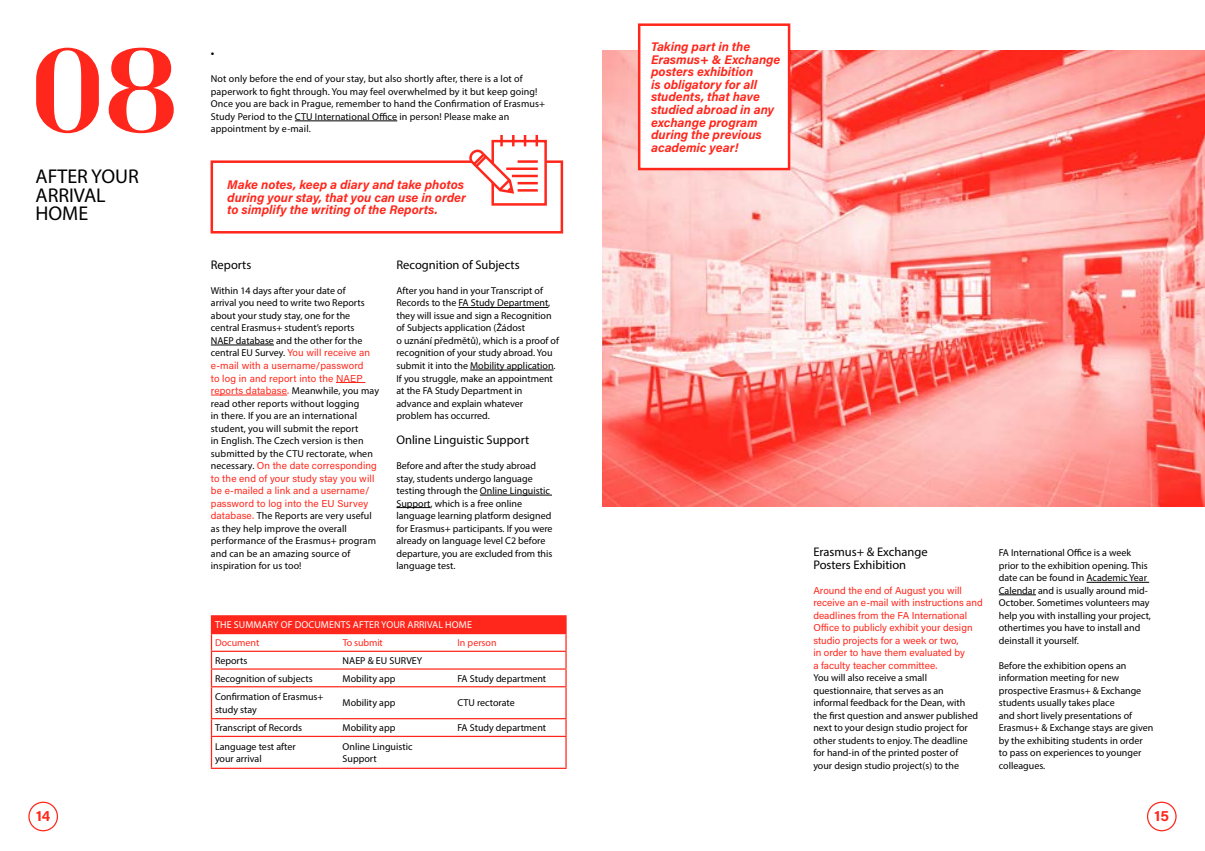
<style>
.page{position:relative;width:1205px;height:851px;background:#fff}
.page>*{position:absolute;margin:0;border:0;box-sizing:border-box;transform-origin:0 0}
.t1{font:700 127.5px "Athens";color:#ff271c}
.t2{font:20px/18.8px "Myriad Pro";color:#000}
.t3{font:700 14.38px "Acumin Pro";color:#ff271c}
.t4{font:italic 700 12.5px/12.5px "Acumin Pro";color:#ff271c}
.t5{font:12.5px/12.5px "Myriad Pro";color:#000}
.t6{font:10px/12.5px "Myriad Pro";color:#000}
.t7{font:10px/12.5px "Acumin Pro";letter-spacing:.005em;color:#ff271c}
.t8{font:10px "Myriad Pro";letter-spacing:.01em;color:#fff}
.t9{font:10px "Myriad Pro";color:#ff271c}
.s1{font-family:"Acumin Pro";color:#ff271c}
.s2{font-family:"Myriad Pro";color:#000}
</style>
<div class="page">
<img style="left:602px;top:50px;width:603px;height:456px">
<div style="left:28px;top:801px;width:30px;height:30px;border:1px solid #ff271c;border-radius:50%"></div>
<div style="left:1147px;top:801px;width:29px;height:30px;border:1px solid #ff271c;border-radius:50%"></div>
<hr style="left:295px;top:121px;width:102px;height:1px;background:#000">
<hr style="left:211px;top:344px;width:63px;height:1px;background:#000">
<svg style="left:336px;top:382px;width:29px;height:1px"></svg>
<hr style="left:211px;top:394px;width:76px;height:1px;background:#ff271c">
<hr style="left:458px;top:307px;width:90px;height:1px;background:#000">
<hr style="left:470px;top:369px;width:84px;height:1px;background:#000">
<hr style="left:480px;top:494px;width:72px;height:1px;background:#000">
<hr style="left:396px;top:507px;width:34px;height:1px;background:#000">
<div style="left:211px;top:615px;width:355px;height:18px;background:#ff271c"></div>
<hr style="left:454px;top:615px;width:113px;height:1px;background:#ff271c">
<svg style="left:211px;top:634px;width:1px;height:52px"></svg>
<hr style="left:211px;top:686px;width:128px;height:1px;background:#ff271c">
<hr style="left:211px;top:687px;width:1px;height:31px;background:#ff271c">
<hr style="left:339px;top:686px;width:115px;height:1px;background:#ff271c">
<hr style="left:454px;top:686px;width:113px;height:1px;background:#ff271c">
<hr style="left:211px;top:718px;width:128px;height:1px;background:#ff271c">
<svg style="left:211px;top:719px;width:1px;height:16px"></svg>
<hr style="left:339px;top:718px;width:115px;height:1px;background:#ff271c">
<hr style="left:454px;top:718px;width:113px;height:1px;background:#ff271c">
<hr style="left:211px;top:735px;width:128px;height:2px;background:#ff271c">
<hr style="left:211px;top:737px;width:1px;height:30px;background:#ff271c">
<hr style="left:339px;top:735px;width:115px;height:2px;background:#ff271c">
<hr style="left:454px;top:735px;width:113px;height:2px;background:#ff271c">
<hr style="left:211px;top:767px;width:128px;height:1px;background:#ff271c">
<hr style="left:339px;top:767px;width:115px;height:1px;background:#ff271c">
<hr style="left:454px;top:767px;width:113px;height:1px;background:#ff271c">
<hr style="left:211px;top:633px;width:128px;height:1px;background:#ff271c">
<hr style="left:339px;top:633px;width:115px;height:1px;background:#ff271c">
<hr style="left:454px;top:633px;width:113px;height:1px;background:#ff271c">
<hr style="left:211px;top:650px;width:128px;height:1px;background:#ff271c">
<hr style="left:339px;top:650px;width:115px;height:1px;background:#ff271c">
<hr style="left:454px;top:650px;width:113px;height:1px;background:#ff271c">
<hr style="left:211px;top:668px;width:128px;height:1px;background:#ff271c">
<hr style="left:339px;top:668px;width:115px;height:1px;background:#ff271c">
<hr style="left:454px;top:668px;width:113px;height:1px;background:#ff271c">
<svg style="left:565px;top:616px;width:2px;height:70px"></svg>
<hr style="left:565px;top:687px;width:2px;height:31px;background:#ff271c">
<svg style="left:565px;top:719px;width:2px;height:16px"></svg>
<hr style="left:565px;top:737px;width:2px;height:30px;background:#ff271c">
<hr style="left:1086px;top:582px;width:63px;height:1px;background:#000">
<hr style="left:999px;top:594px;width:37px;height:1px;background:#000">
<div style="left:639px;top:25px;width:150px;height:144px;background:#fff"></div>
<div style="left:638px;top:23px;width:152px;height:147px;border:2px solid #ff271c"></div>
<div style="left:211px;top:160px;width:352px;height:73px;border:2px solid #ff271c"></div>
<div style="left:491px;top:140px;width:56px;height:66px;background:#fff;border:2px solid #ff271c"></div>
<svg style="left:535px;top:135px;width:3px;height:11px"></svg>
<svg style="left:524px;top:135px;width:2px;height:11px"></svg>
<svg style="left:466px;top:135px;width:50px;height:60px"></svg>
<hr style="left:517px;top:160px;width:21px;height:3px;background:#ff271c">
<hr style="left:517px;top:182px;width:21px;height:2px;background:#ff271c">
<hr style="left:517px;top:189px;width:21px;height:3px;background:#ff271c">
<hr style="left:506px;top:167px;width:32px;height:3px;background:#ff271c">
<hr style="left:512px;top:175px;width:26px;height:2px;background:#ff271c">
<h1 class="t1" style="left:26px;top:2px;width:159px">08</h1>
<h2 class="t2" style="left:35px;top:166px;width:105px">AFTER YOUR<br>ARRIVAL<br>HOME</h2>
<p class="t5" style="left:211px;top:47px;width:5px">•</p>
<p class="t6" style="left:211px;top:73px;width:336px">Not only before the end of your stay, but also shortly after, there is a lot of paperwork to fight through. You may feel overwhelmed by it but keep going!<br>Once you are back in Prague, remember to hand the Confirmation of Erasmus+ Study Period to the CTU International Office in person! Please make an</p>
<p class="t6" style="left:211px;top:123px;width:101px">appointment by e-mail.</p>
<p class="t4" style="left:227px;top:178px;width:240px">Make notes, keep a diary and take photos during your stay, that you can use in order to simplify the writing of the Reports.</p>
<p class="t5" style="left:211px;top:258px;width:42px">Reports</p>
<p class="t6" style="left:211px;top:284px;width:161px">Within 14 days after your date of arrival you need to write two Reports about your study stay, one for the central Erasmus+ student’s reports NAEP database and the other for the central EU Survey. <span class="s1">You will receive an</span></p>
<p class="t7" style="left:211px;top:359px;width:170px">e-mail with a username/password<br>to log in and report into the NAEP reports database. <span class="s2">Meanwhile, you may</span></p>
<p class="t6" style="left:211px;top:396px;width:164px">read other reports without logging<br>in there. If you are an international student, you will submit the report<br>in English. The Czech version is then submitted by the CTU rectorate, when</p>
<p class="t7" style="left:211px;top:459px;width:168px"><span class="s2">necessary.</span> On the date corresponding to the end of your study stay you will be e-mailed a link and a username/ password to log into the EU Survey</p>
<p class="t6" style="left:211px;top:509px;width:167px"><span class="s1">database.</span> The Reports are very useful as they help improve the overall performance of the Erasmus+ program and can be an amazing source of inspiration for us too!</p>
<p class="t5" style="left:396px;top:258px;width:125px">Recognition of Subjects</p>
<p class="t6" style="left:396px;top:284px;width:164px">After you hand in your Transcript of Records to the FA Study Department, they will issue and sign a Recognition of Subjects application (Žádost<br>o uznání předmětů), which is a proof of recognition of your study abroad. You submit it into the Mobility application.<br>If you struggle, make an appointment at the FA Study Department in advance and explain whatever problem has occurred.</p>
<p class="t5" style="left:396px;top:433px;width:134px">Online Linguistic Support</p>
<p class="t6" style="left:396px;top:459px;width:158px">Before and after the study abroad stay, students undergo language testing through the Online Linguistic Support, which is a free online language learning platform designed for Erasmus+ participants. If you were already on language level C2 before departure, you are excluded from this language test.</p>
<p class="t8" style="left:215px;top:618px;width:258px">THE SUMMARY OF DOCUMENTS AFTER YOUR ARRIVAL HOME</p>
<p class="t9" style="left:215px;top:636px;width:46px">Document</p>
<p class="t9" style="left:343px;top:636px;width:42px">To submit</p>
<p class="t9" style="left:457px;top:636px;width:41px">In person</p>
<p class="t6" style="left:215px;top:654px;width:34px">Reports</p>
<p class="t6" style="left:343px;top:654px;width:81px">NAEP &amp; EU SURVEY</p>
<p class="t6" style="left:215px;top:671px;width:99px">Recognition of subjects</p>
<p class="t6" style="left:343px;top:671px;width:54px">Mobility app</p>
<p class="t6" style="left:457px;top:671px;width:90px">FA Study department</p>
<p class="t6" style="left:215px;top:690px;width:110px">Confirmation of Erasmus+ study stay</p>
<p class="t6" style="left:343px;top:696px;width:54px">Mobility app</p>
<p class="t6" style="left:457px;top:696px;width:59px">CTU rectorate</p>
<p class="t6" style="left:215px;top:721px;width:88px">Transcript of Records</p>
<p class="t6" style="left:343px;top:721px;width:54px">Mobility app</p>
<p class="t6" style="left:457px;top:721px;width:90px">FA Study department</p>
<p class="t6" style="left:215px;top:739px;width:82px">Language test after your arrival</p>
<p class="t6" style="left:343px;top:739px;width:71px">Online Linguistic<br>Support</p>
<p class="t4" style="left:651px;top:40px;width:131px">Taking part in the<br>Erasmus+ &amp; Exchange posters exhibition<br>is obligatory for all students, that have studied abroad in any exchange program during the previous academic year!</p>
<p class="t5" style="left:813px;top:545px;width:116px">Erasmus+ &amp; Exchange<br>Posters Exhibition</p>
<p class="t7" style="left:813px;top:583px;width:171px">Around the end of August you will receive an e-mail with instructions and deadlines from the FA International Office to publicly exhibit your design studio projects for a week or two,<br>in order to have them evaluated by<br>a faculty teacher committee.</p>
<p class="t6" style="left:813px;top:671px;width:166px">You will also receive a small questionnaire, that serves as an informal feedback for the Dean, with the first question and answer published next to your design studio project for other students to enjoy. The deadline for hand-in of the printed poster of your design studio project(s) to the</p>
<p class="t6" style="left:999px;top:546px;width:154px">FA International Office is a week prior to the exhibition opening. This date can be found in Academic Year Calendar and is usually around mid-October. Sometimes volunteers may help you with installing your project, othertimes you have to install and deinstall it yourself.</p>
<p class="t6" style="left:999px;top:659px;width:156px">Before the exhibition opens an information meeting for new prospective Erasmus+ &amp; Exchange students usually takes place<br>and short lively presentations of<br>Erasmus+ &amp; Exchange stays are given by the exhibiting students in order to pass on experiences to younger colleagues.</p>
<h3 class="t3" style="left:36px;top:806px;width:16px">14</h3>
<h3 class="t3" style="left:1154px;top:806px;width:16px">15</h3>
</div>
